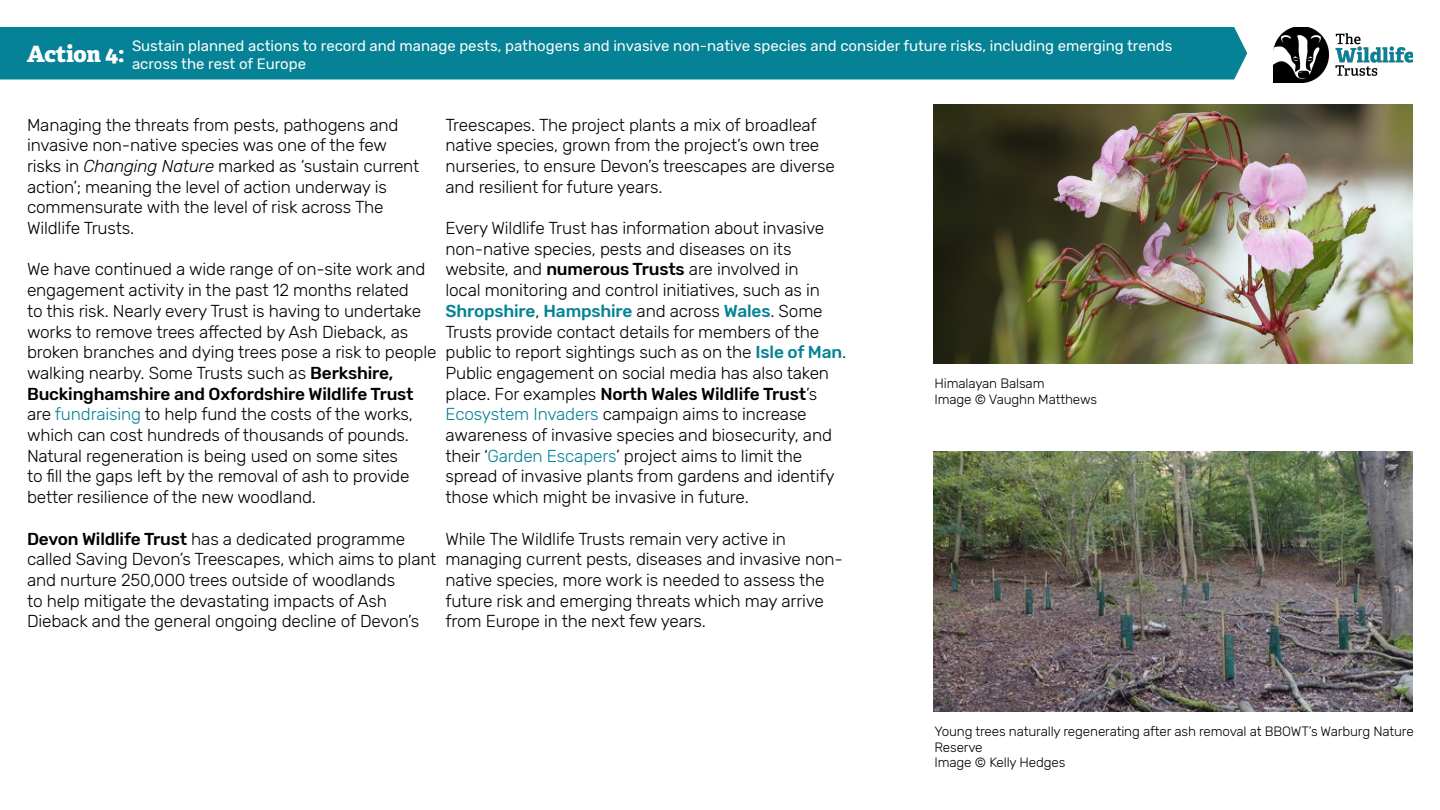
<style>
.page{position:relative;width:1440px;height:810px;background:#fff}
.page>*{position:absolute;margin:0;border:0;box-sizing:border-box;transform-origin:0 0}
.Page_title{font:800 22.5px "Adelle";color:#fff}
.Body{font:300 17.25px/20.7px "Rubik";letter-spacing:-.01em;color:#000}
.Action_name{font:15px/18px "Rubik";color:#fff}
.t1{font:300 13.5px/15.8px "Rubik";letter-spacing:-.01em;color:#000}
.s1{font-style:italic}
.s2{font-weight:500}
.s3{color:#058295}
.s4{font-weight:500;color:#058295}
</style>
<div class="page">
<img style="left:1274px;top:27px;width:139px;height:55px">
<div style="left:0;top:27px;width:1247px;height:53px;background:#058295"></div>
<img style="left:934px;top:105px;width:479px;height:259px">
<img style="left:934px;top:452px;width:479px;height:259px">
<p class="Page_title" style="left:27px;top:37px;width:99px">Action 4:</p>
<p class="Action_name" style="left:132px;top:37px;width:1042px">Sustain planned actions to record and manage pests, pathogens and invasive non-native species and consider future risks, including emerging trends across the rest of Europe</p>
<p class="Body" style="left:27px;top:115px;width:394px">Managing the threats from pests, pathogens and invasive non-native species was one of the few risks in <span class="s1">Changing Nature</span> marked as ‘sustain current action’; meaning the level of action underway is commensurate with the level of risk across The Wildlife Trusts.</p>
<p class="Body" style="left:27px;top:260px;width:411px">We have continued a wide range of on-site work and engagement activity in the past 12 months related<br>to this risk. Nearly every Trust is having to undertake works to remove trees affected by Ash Dieback, as broken branches and dying trees pose a risk to people walking nearby. Some Trusts such as <span class="s2">Berkshire, Buckinghamshire and Oxfordshire Wildlife Trust </span>are <span class="s3">fundraising</span> to help fund the costs of the works, which can cost hundreds of thousands of pounds.<br>Natural regeneration is being used on some sites<br>to fill the gaps left by the removal of ash to provide better resilience of the new woodland.</p>
<p class="Body" style="left:27px;top:529px;width:411px"><span class="s2">Devon Wildlife Trust</span> has a dedicated programme called Saving Devon’s Treescapes, which aims to plant and nurture 250,000 trees outside of woodlands<br>to help mitigate the devastating impacts of Ash Dieback and the general ongoing decline of Devon’s</p>
<p class="Body" style="left:446px;top:115px;width:391px">Treescapes. The project plants a mix of broadleaf native species, grown from the project’s own tree nurseries, to ensure Devon’s treescapes are diverse and resilient for future years.</p>
<p class="Body" style="left:446px;top:218px;width:402px">Every Wildlife Trust has information about invasive non-native species, pests and diseases on its website, and <span class="s2">numerous Trusts</span> are involved in<br>local monitoring and control initiatives, such as in <span class="s4">Shropshire</span>, <span class="s4">Hampshire</span> and across <span class="s4">Wales</span>. Some Trusts provide contact details for members of the public to report sightings such as on the <span class="s4">Isle of Man</span>.<br>Public engagement on social media has also taken place. For examples <span class="s2">North Wales Wildlife Trust</span>’s <span class="s3">Ecosystem Invaders</span> campaign aims to increase awareness of invasive species and biosecurity, and their ‘<span class="s3">Garden Escapers</span>’ project aims to limit the spread of invasive plants from gardens and identify those which might be invasive in future.</p>
<p class="Body" style="left:446px;top:529px;width:399px">While The Wildlife Trusts remain very active in managing current pests, diseases and invasive non&shy;native species, more work is needed to assess the future risk and emerging threats which may arrive from Europe in the next few years.</p>
<p class="t1" style="left:934px;top:376px;width:164px">Himalayan Balsam<br>Image © Vaughn Matthews</p>
<p class="t1" style="left:934px;top:724px;width:481px">Young trees naturally regenerating after ash removal at BBOWT’s Warburg Nature<br>Reserve<br>Image © Kelly Hedges</p>
</div>
